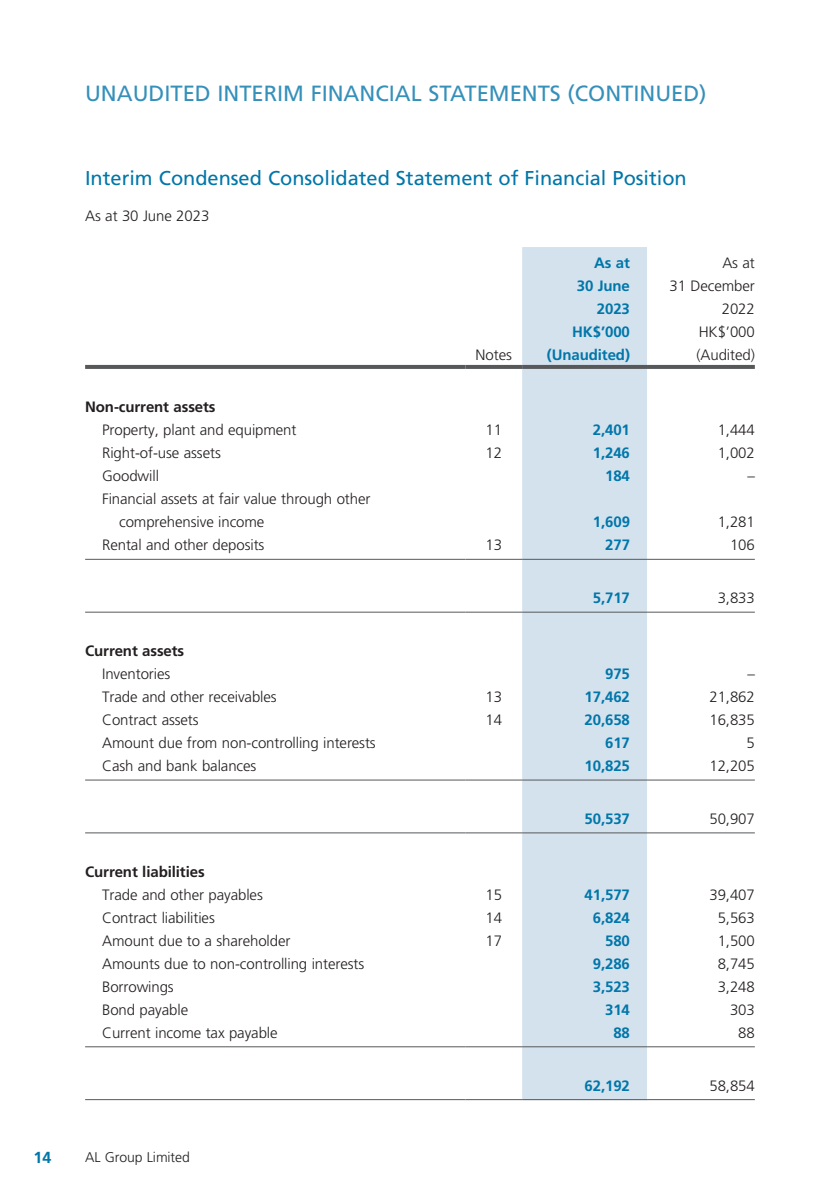
<style>
.page{position:relative;width:840px;height:1191px;background:#fff}
.page>*{position:absolute;margin:0;border:0;box-sizing:border-box;transform-origin:0 0}
.t1{font:22px "Frutiger LT Std";color:#3590ba}
.t2{font:20px "Frutiger LT Std";color:#0076a9}
.t3{font:700 16px "Frutiger LT Std";color:#0076a9}
.t4{font:300 15px/23px "Frutiger LT Std";letter-spacing:-.005em;color:#231f20;text-align:right}
.t5{font:700 15px/23px "Frutiger LT Std";letter-spacing:-.005em;color:#0076a9;text-align:right}
.t6{font:700 15px "Frutiger LT Std";letter-spacing:-.005em;color:#231f20}
.t7{font:300 14px "Frutiger LT Std";letter-spacing:-.005em;color:#231f20}
</style>
<div class="page">
<div style="left:522px;top:247px;width:124px;height:852px;background:#d4e2ee"></div>
<hr style="left:85px;top:365px;width:380px;height:4px;background:#57585a">
<hr style="left:465px;top:365px;width:57px;height:4px;background:#57585a">
<hr style="left:522px;top:365px;width:124px;height:4px;background:#57585a">
<hr style="left:646px;top:365px;width:108px;height:4px;background:#57585a">
<hr style="left:85px;top:559px;width:380px;height:1px;background:#57585a">
<hr style="left:465px;top:559px;width:57px;height:1px;background:#57585a">
<hr style="left:522px;top:559px;width:124px;height:1px;background:#57585a">
<hr style="left:646px;top:559px;width:108px;height:1px;background:#57585a">
<hr style="left:85px;top:611px;width:380px;height:1px;background:#57585a">
<hr style="left:465px;top:611px;width:57px;height:1px;background:#57585a">
<hr style="left:522px;top:611px;width:124px;height:1px;background:#57585a">
<hr style="left:646px;top:611px;width:108px;height:1px;background:#57585a">
<hr style="left:85px;top:779px;width:380px;height:1px;background:#57585a">
<hr style="left:465px;top:779px;width:57px;height:1px;background:#57585a">
<hr style="left:522px;top:779px;width:124px;height:1px;background:#57585a">
<hr style="left:646px;top:779px;width:108px;height:1px;background:#57585a">
<hr style="left:85px;top:832px;width:380px;height:1px;background:#57585a">
<hr style="left:465px;top:832px;width:57px;height:1px;background:#57585a">
<hr style="left:522px;top:832px;width:124px;height:1px;background:#57585a">
<hr style="left:646px;top:832px;width:108px;height:1px;background:#57585a">
<hr style="left:85px;top:1046px;width:380px;height:1px;background:#57585a">
<hr style="left:465px;top:1046px;width:57px;height:1px;background:#57585a">
<hr style="left:522px;top:1046px;width:124px;height:1px;background:#57585a">
<hr style="left:646px;top:1046px;width:108px;height:1px;background:#57585a">
<hr style="left:85px;top:1099px;width:380px;height:1px;background:#57585a">
<hr style="left:465px;top:1099px;width:57px;height:1px;background:#57585a">
<hr style="left:522px;top:1099px;width:124px;height:1px;background:#57585a">
<hr style="left:646px;top:1099px;width:108px;height:1px;background:#57585a">
<h1 class="t1" style="left:85px;top:80px;width:622px">UNAUDITED INTERIM FINANCIAL STATEMENTS (CONTINUED)</h1>
<h2 class="t2" style="left:85px;top:166px;width:603px">Interim Condensed Consolidated Statement of Financial Position</h2>
<p class="t4" style="left:85px;top:204px;width:126px">As at 30 June 2023</p>
<p class="t5" style="left:576px;top:251px;width:55px">As at<br>30 June</p>
<p class="t4" style="left:669px;top:251px;width:87px">As at<br>31 December</p>
<p class="t5" style="left:596px;top:297px;width:35px">2023</p>
<p class="t4" style="left:721px;top:297px;width:35px">2022</p>
<p class="t5" style="left:572px;top:320px;width:59px">HK$’000</p>
<p class="t4" style="left:698px;top:320px;width:58px">HK$’000</p>
<p class="t4" style="left:475px;top:343px;width:38px">Notes</p>
<p class="t5" style="left:546px;top:343px;width:85px">(Unaudited)</p>
<p class="t4" style="left:696px;top:343px;width:60px">(Audited)</p>
<p class="t6" style="left:85px;top:398px;width:132px">Non-current assets</p>
<p class="t4" style="left:102px;top:419px;width:196px">Property, plant and equipment</p>
<p class="t4" style="left:485px;top:419px;width:18px">11</p>
<p class="t5" style="left:592px;top:419px;width:39px">2,401</p>
<p class="t4" style="left:717px;top:419px;width:39px">1,444</p>
<p class="t4" style="left:102px;top:442px;width:120px">Right-of-use assets</p>
<p class="t4" style="left:485px;top:442px;width:18px">12</p>
<p class="t5" style="left:592px;top:442px;width:39px">1,246</p>
<p class="t4" style="left:717px;top:442px;width:39px">1,002</p>
<p class="t4" style="left:102px;top:465px;width:58px">Goodwill</p>
<p class="t5" style="left:604px;top:465px;width:26px">184</p>
<p class="t4" style="left:747px;top:465px;width:9px">–</p>
<p class="t4" style="left:119px;top:488px;width:253px;text-align:left;text-indent:-17px">Financial assets at fair value through other comprehensive income</p>
<p class="t5" style="left:592px;top:511px;width:39px">1,609</p>
<p class="t4" style="left:717px;top:511px;width:39px">1,281</p>
<p class="t4" style="left:102px;top:534px;width:164px">Rental and other deposits</p>
<p class="t4" style="left:485px;top:534px;width:18px">13</p>
<p class="t5" style="left:605px;top:534px;width:26px">277</p>
<p class="t4" style="left:729px;top:534px;width:26px">106</p>
<p class="t5" style="left:592px;top:586px;width:39px">5,717</p>
<p class="t4" style="left:717px;top:587px;width:39px">3,833</p>
<p class="t6" style="left:85px;top:642px;width:101px">Current assets</p>
<p class="t4" style="left:102px;top:662px;width:70px">Inventories</p>
<p class="t5" style="left:604px;top:662px;width:26px">975</p>
<p class="t4" style="left:747px;top:662px;width:9px">–</p>
<p class="t4" style="left:102px;top:685px;width:176px">Trade and other receivables</p>
<p class="t4" style="left:485px;top:685px;width:18px">13</p>
<p class="t5" style="left:584px;top:685px;width:47px">17,462</p>
<p class="t4" style="left:709px;top:685px;width:47px">21,862</p>
<p class="t4" style="left:102px;top:708px;width:98px">Contract assets</p>
<p class="t4" style="left:485px;top:708px;width:18px">14</p>
<p class="t5" style="left:584px;top:708px;width:47px">20,658</p>
<p class="t4" style="left:709px;top:708px;width:47px">16,835</p>
<p class="t4" style="left:102px;top:731px;width:275px">Amount due from non-controlling interests</p>
<p class="t5" style="left:604px;top:731px;width:26px">617</p>
<p class="t4" style="left:746px;top:731px;width:10px">5</p>
<p class="t4" style="left:102px;top:754px;width:156px">Cash and bank balances</p>
<p class="t5" style="left:584px;top:754px;width:47px">10,825</p>
<p class="t4" style="left:709px;top:754px;width:47px">12,205</p>
<p class="t5" style="left:584px;top:807px;width:47px">50,537</p>
<p class="t4" style="left:709px;top:807px;width:47px">50,907</p>
<p class="t6" style="left:85px;top:863px;width:121px">Current liabilities</p>
<p class="t4" style="left:102px;top:883px;width:162px">Trade and other payables</p>
<p class="t4" style="left:485px;top:883px;width:18px">15</p>
<p class="t5" style="left:584px;top:883px;width:47px">41,577</p>
<p class="t4" style="left:709px;top:883px;width:47px">39,407</p>
<p class="t4" style="left:102px;top:906px;width:114px">Contract liabilities</p>
<p class="t4" style="left:485px;top:906px;width:18px">14</p>
<p class="t5" style="left:592px;top:906px;width:39px">6,824</p>
<p class="t4" style="left:717px;top:906px;width:39px">5,563</p>
<p class="t4" style="left:102px;top:929px;width:190px">Amount due to a shareholder</p>
<p class="t4" style="left:485px;top:929px;width:18px">17</p>
<p class="t5" style="left:604px;top:929px;width:26px">580</p>
<p class="t4" style="left:717px;top:929px;width:39px">1,500</p>
<p class="t4" style="left:102px;top:952px;width:263px">Amounts due to non-controlling interests</p>
<p class="t5" style="left:592px;top:952px;width:39px">9,286</p>
<p class="t4" style="left:717px;top:952px;width:39px">8,745</p>
<p class="t4" style="left:102px;top:975px;width:73px">Borrowings</p>
<p class="t5" style="left:592px;top:975px;width:39px">3,523</p>
<p class="t4" style="left:717px;top:975px;width:39px">3,248</p>
<p class="t4" style="left:102px;top:998px;width:87px">Bond payable</p>
<p class="t5" style="left:604px;top:998px;width:26px">314</p>
<p class="t4" style="left:729px;top:998px;width:26px">303</p>
<p class="t4" style="left:102px;top:1021px;width:177px">Current income tax payable</p>
<p class="t5" style="left:613px;top:1021px;width:18px">88</p>
<p class="t4" style="left:737px;top:1021px;width:18px">88</p>
<p class="t5" style="left:584px;top:1074px;width:47px">62,192</p>
<p class="t4" style="left:709px;top:1074px;width:47px">58,854</p>
<p class="t3" style="left:34px;top:1147px;width:19px">14</p>
<p class="t7" style="left:85px;top:1148px;width:106px">AL Group Limited</p>
</div>
